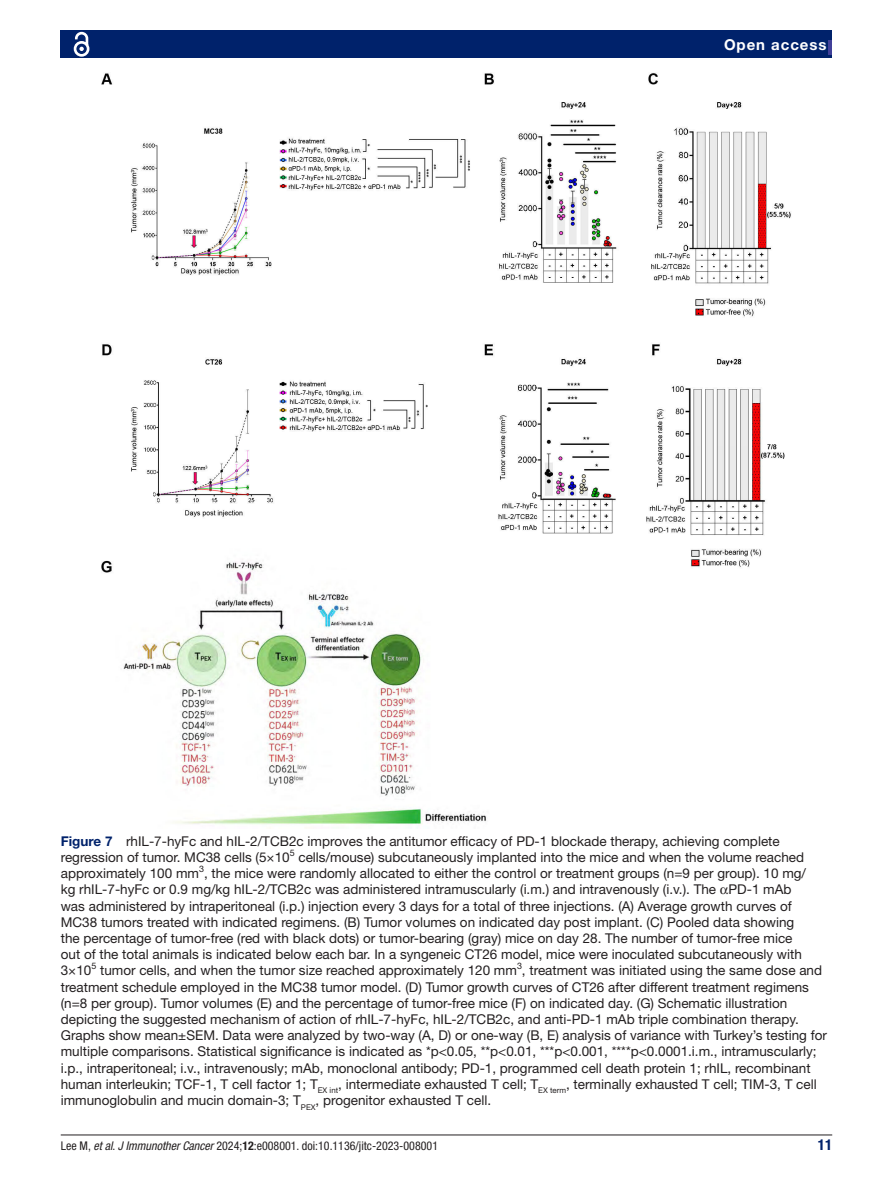
<style>
.page{position:relative;width:893px;height:1191px;background:#fff}
.page>*{position:absolute;margin:0;border:0;box-sizing:border-box;transform-origin:0 0}
.t1{font:700 15px "Helvetica Neue LT Std";letter-spacing:.065em;color:#fff}
.t2{font:700 condensed 15px "Helvetica Neue LT Std";color:#00226b}
.t3{font:13.5px/16.2px "Helvetica Neue LT Std";color:#231f20}
.t4{font:condensed 12px "Helvetica Neue LT Std";color:#231f20}
.t5{font:9px "Helvetica Neue LT Std";color:#231f20}
.s1{font-weight:700;color:#00226b}
.s2{font-style:italic}
.s3{font-weight:700}
</style>
<div class="page">
<hr style="left:61px;top:1134px;width:771px;height:1px;background:#231f20">
<div style="left:61px;top:31px;width:771px;height:27px;background:#00226b"></div>
<hr style="left:828px;top:40px;width:4px;height:15px;background:#414099">
<svg style="left:73px;top:31px;width:17px;height:26px"></svg>
<img style="left:101px;top:73px;width:690px;height:752px">
<p class="t1" style="left:724px;top:35px;width:104px">Open access</p>
<p class="t3" style="left:61px;top:832px;width:747px"><span class="s1">Figure 7</span> rhIL-7-hyFc and hIL-2/TCB2c improves the antitumor efficacy of PD-1 blockade therapy, achieving complete regression of tumor. MC38 cells (5×10<sup>5</sup> cells/mouse) subcutaneously implanted into the mice and when the volume reached approximately 100 mm , the mice were randomly allocated to either the control or treatment groups (n=9 per group). 10 mg/</p>
<p class="t5" style="left:199px;top:863px;width:6px">3</p>
<p class="t3" style="left:61px;top:881px;width:763px">kg rhIL-7-hyFc or 0.9 mg/kg hIL-2/TCB2c was administered intramuscularly (i.m.) and intravenously (i.v.). The PD-1 mAb<br>was administered by intraperitoneal (i.p.) injection every 3 days for a total of three injections. (A) Average growth curves of MC38 tumors treated with indicated regimens. (B) Tumor volumes on indicated day post implant. (C) Pooled data showing<br>the percentage of tumor-free (red with black dots) or tumor-bearing (gray) mice on day 28. The number of tumor-free mice<br>out of the total animals is indicated below each bar. In a syngeneic CT26 model, mice were inoculated subcutaneously with 3×10<sup>5</sup> tumor cells, and when the tumor size reached approximately 120 mm , treatment was initiated using the same dose and</p>
<p class="t5" style="left:517px;top:960px;width:6px">3</p>
<p class="t3" style="left:61px;top:978px;width:768px">treatment schedule employed in the MC38 tumor model. (D) Tumor growth curves of CT26 after different treatment regimens (n=8 per group). Tumor volumes (E) and the percentage of tumor-free mice (F) on indicated day. (G) Schematic illustration depicting the suggested mechanism of action of rhIL-7-hyFc, hIL-2/TCB2c, and anti-PD-1 mAb triple combination therapy.<br>Graphs show mean±SEM. Data were analyzed by two-way (A, D) or one-way (B, E) analysis of variance with Turkey’s testing for multiple comparisons. Statistical significance is indicated as *p&lt;0.05, **p&lt;0.01, ***p&lt;0.001, ****p&lt;0.0001.i.m., intramuscularly; i.p., intraperitoneal; i.v., intravenously; mAb, monoclonal antibody; PD-1, programmed cell death protein 1; rhIL, recombinant human interleukin; TCF-1, T cell factor 1; T<sub>EX</sub> <sub>int</sub>, intermediate exhausted T cell; T<sub>EX</sub> <sub>term</sub>, terminally exhausted T cell; TIM-3, T cell immunoglobulin and mucin domain-3; T<sub>PEX</sub>, progenitor exhausted T cell.</p>
<p class="t4" style="left:61px;top:1138px;width:379px">Lee M, <span class="s2">et al</span>. <span class="s2">J Immunother Cancer</span> 2024;<span class="s3">12</span>:e008001. doi:10.1136/jitc-2023-008001</p>
<p class="t2" style="left:818px;top:1135px;width:16px">11</p>
</div>
